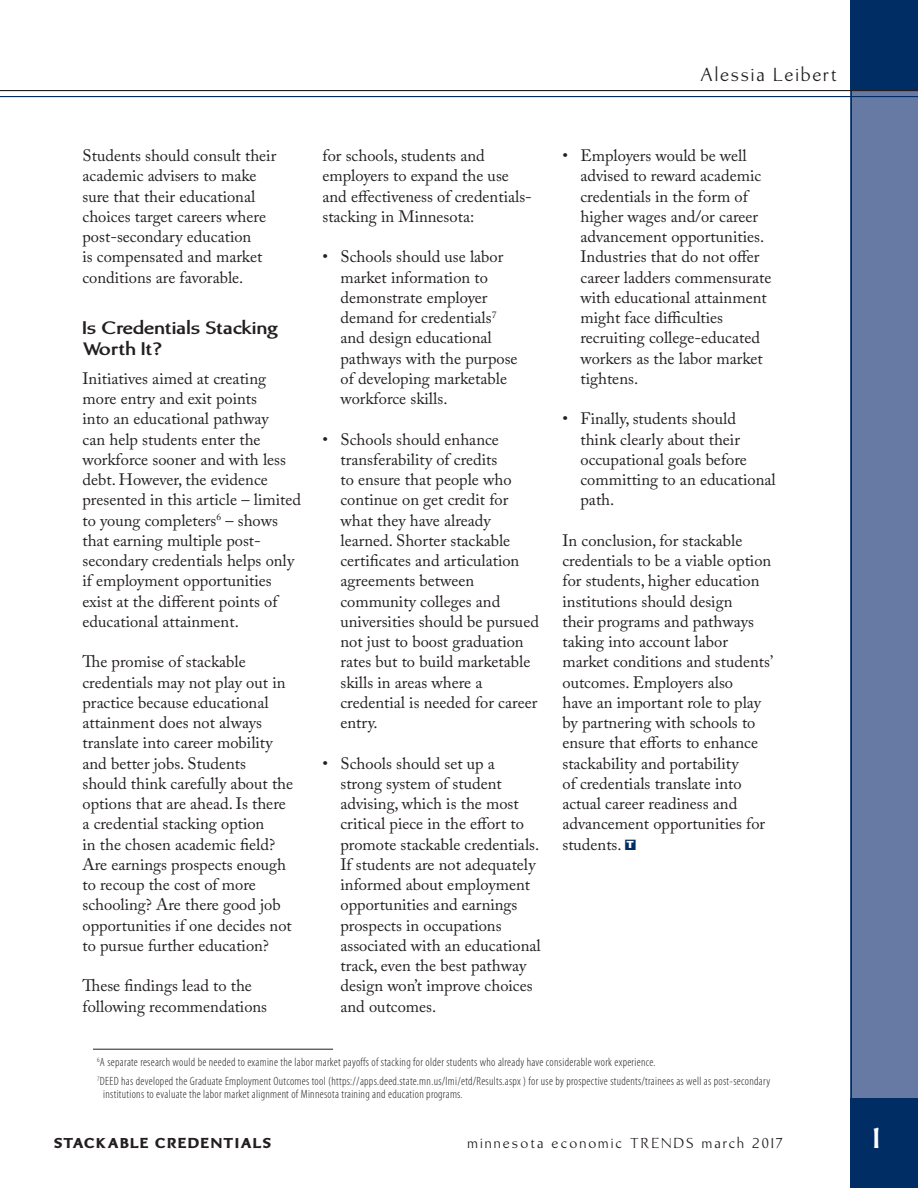
<style>
.page{position:relative;width:918px;height:1188px;background:#fff}
.page>*{position:absolute;margin:0;border:0;box-sizing:border-box;transform-origin:0 0}
.t1{font:700 30px "Brinar";color:#fff}
.Author_s_name_RIGHT{font:19.5px "Brinar";letter-spacing:.1em;color:#231f20}
.Heading_2{font:700 18.9px/20.2px "Brinar";letter-spacing:-.01em;color:#231f20;scale:1.11 1}
.t2{font:16.5px/20.2px "Adobe Caslon Pro";color:#231f20}
.t3{font:15px "Brinar";letter-spacing:.15em;color:#231f20}
.t4{font:900 15px "Brinar";letter-spacing:.1em;color:#231f20}
.Endnote{font:300 condensed 12px/13.5px "Myriad Pro";letter-spacing:.025em;color:#231f20}
.s1{color:#002e64}
.s2{font-family:"Myriad Pro";font-weight:900;font-size:10.5px;color:#fff}
</style>
<div class="page">
<div style="left:850px;top:90px;width:68px;height:1008px;background:#667aa4"></div>
<div style="left:850px;top:1098px;width:68px;height:90px;background:#002e64"></div>
<div style="left:850px;top:0;width:68px;height:90px;background:#002e64"></div>
<hr style="left:850px;top:0;width:2px;height:1188px;background:#002e64">
<hr style="left:0;top:96px;width:918px;height:1px;background:#002e64">
<hr style="left:0;top:90px;width:918px;height:1px;background:#231f20">
<hr style="left:93px;top:1049px;width:240px;height:1px;background:#231f20">
<p class="Author_s_name_RIGHT" style="left:700px;top:64px;width:138px">Alessia Leibert</p>
<p class="t2" style="left:83px;top:145px;width:195px">Students should consult their academic advisers to make sure that their educational choices target careers where post-secondary education<br>is compensated and market conditions are favorable.</p>
<p class="Heading_2" style="left:82px;top:318px;width:178px">Is Credentials Stacking<br>Worth It?</p>
<p class="t2" style="left:82px;top:368px;width:220px">Initiatives aimed at creating more entry and exit points<br>into an educational pathway<br>can help students enter the workforce sooner and with less debt. However, the evidence presented in this article – limited to young completers<sup>6</sup> – shows that earning multiple post&shy;secondary credentials helps only if employment opportunities exist at the different points of educational attainment.</p>
<p class="t2" style="left:83px;top:652px;width:212px">The promise of stackable credentials may not play out in practice because educational attainment does not always translate into career mobility and better jobs. Students should think carefully about the options that are ahead. Is there a credential stacking option<br>in the chosen academic field?<br>Are earnings prospects enough to recoup the cost of more schooling? Are there good job opportunities if one decides not to pursue further education?</p>
<p class="t2" style="left:83px;top:976px;width:186px">These findings lead to the following recommendations</p>
<p class="t2" style="left:322px;top:145px;width:211px">for schools, students and employers to expand the use and effectiveness of credentials&shy;stacking in Minnesota:</p>
<p class="t2" style="left:340px;top:247px;width:179px;text-indent:-18px">• Schools should use labor market information to demonstrate employer demand for credentials<sup>7 </sup>and design educational pathways with the purpose of developing marketable workforce skills.</p>
<p class="t2" style="left:340px;top:429px;width:200px;text-indent:-18px">• Schools should enhance transferability of credits<br>to ensure that people who continue on get credit for what they have already learned. Shorter stackable certificates and articulation agreements between community colleges and universities should be pursued not just to boost graduation rates but to build marketable skills in areas where a credential is needed for career entry.</p>
<p class="t2" style="left:340px;top:753px;width:202px;text-indent:-18px">• Schools should set up a<br>strong system of student advising, which is the most critical piece in the effort to promote stackable credentials.<br>If students are not adequately informed about employment opportunities and earnings prospects in occupations associated with an educational track, even the best pathway design won’t improve choices and outcomes.</p>
<p class="t2" style="left:580px;top:145px;width:193px;text-indent:-18px">• Employers would be well advised to reward academic credentials in the form of higher wages and/or career advancement opportunities.<br>Industries that do not offer career ladders commensurate with educational attainment might face difficulties recruiting college-educated workers as the labor market tightens.</p>
<p class="t2" style="left:580px;top:409px;width:197px;text-indent:-18px">• Finally, students should<br>think clearly about their occupational goals before committing to an educational path.</p>
<p class="t2" style="left:562px;top:530px;width:212px">In conclusion, for stackable credentials to be a viable option for students, higher education institutions should design<br>their programs and pathways taking into account labor market conditions and students’ outcomes. Employers also<br>have an important role to play by partnering with schools to ensure that efforts to enhance stackability and portability<br>of credentials translate into actual career readiness and advancement opportunities for students. <span class="s1">■</span><span class="s2">T</span></p>
<p class="Endnote" style="left:97px;top:1056px;width:560px"><sup>6</sup>A separate research would be needed to examine the labor market payoffs of stacking for older students who already have considerable work experience.</p>
<p class="Endnote" style="left:103px;top:1074px;width:668px;text-indent:-6px"><sup>7</sup>DEED has developed the Graduate Employment Outcomes tool (https://apps.deed.state.mn.us/lmi/etd/Results.aspx ) for use by prospective students/trainees as well as post-secondary institutions to evaluate the labor market alignment of Minnesota training and education programs.</p>
<p class="t4" style="left:54px;top:1134px;width:219px">STACKABLE CREDENTIALS</p>
<p class="t3" style="left:467px;top:1134px;width:317px">minnesota economic TRENDS march 2017</p>
<h1 class="t1" style="left:873px;top:1122px;width:9px">1'</h1>
</div>
